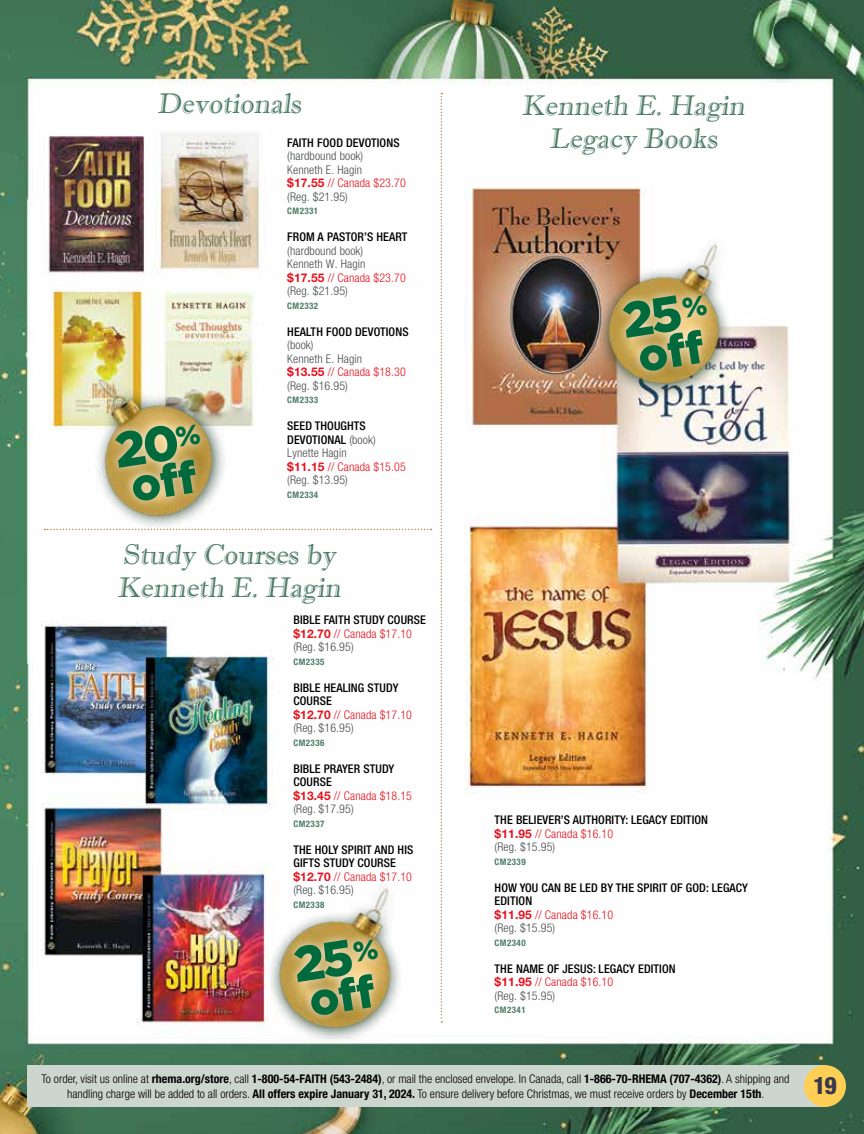
<style>
.page{position:relative;width:864px;height:1134px;background:#fff}
.page>*{position:absolute;margin:0;border:0;box-sizing:border-box;transform-origin:0 0}
.t1{font:28.5px/33px "Imprint MT Shadow";color:#4d7c67;text-align:center}
.t2{font:800 condensed 24px "Helvetica Neue";color:#39384f}
.t3{font:500 condensed 12px/13.5px "Helvetica Neue";letter-spacing:.01em;color:#000}
.t4{font:300 condensed 12px/15px "Helvetica Neue";color:#000;text-align:center}
.t5{font:300 condensed 12px/13.5px "Helvetica Neue";letter-spacing:.01em;color:#494b4d}
.t6{font:700 condensed 9px "Helvetica Neue";letter-spacing:.05em;color:#4d7c67}
.s1{font-weight:700;font-stretch:normal;color:#e7131f}
.s2{color:#e7131f}
.s3{font-weight:500;color:#000}
.s4{font-weight:300;color:#e7131f}
.s5{font-weight:300;color:#494b4d}
.s6{font-weight:700}
</style>
<div class="page">
<img style="left:0;top:0;width:864px;height:1134px">
<div style="left:27px;top:1065px;width:798px;height:42px;background:#cdd5cf"></div>
<div style="left:804px;top:1065px;width:42px;height:42px;background:#ffcf55;border-radius:50%"></div>
<svg style="left:441px;top:93px;width:1px;height:930px"></svg>
<svg style="left:265px;top:529px;width:167px;height:1px"></svg>
<img style="left:255px;top:868px;width:160px;height:190px">
<img style="left:583px;top:223px;width:161px;height:191px">
<img style="left:30px;top:347px;width:235px;height:218px">
<svg style="left:282px;top:924px;width:114px;height:104px"></svg>
<img style="left:611px;top:280px;width:114px;height:104px">
<svg style="left:104px;top:409px;width:115px;height:105px"></svg>
<h1 class="t1" style="left:157px;top:87px;width:150px">Devotionals</h1>
<p class="t3" style="left:287px;top:136px;width:114px">FAITH FOOD DEVOTIONS</p>
<p class="t5" style="left:287px;top:149px;width:120px">(hardbound book)<br>Kenneth E. Hagin<br><span class="s1">$17.55</span> <span class="s2">// Canada $23.70 </span>(Reg. $21.95)</p>
<p class="t6" style="left:287px;top:206px;width:33px">CM2331</p>
<p class="t3" style="left:287px;top:230px;width:122px">FROM A PASTOR’S HEART</p>
<p class="t5" style="left:287px;top:244px;width:120px">(hardbound book)<br>Kenneth W. Hagin<br><span class="s1">$17.55</span> <span class="s2">// Canada $23.70 </span>(Reg. $21.95)</p>
<p class="t6" style="left:287px;top:300px;width:33px">CM2332</p>
<p class="t3" style="left:287px;top:325px;width:123px">HEALTH FOOD DEVOTIONS</p>
<p class="t5" style="left:287px;top:338px;width:120px">(book)<br>Kenneth E. Hagin<br><span class="s1">$13.55</span> <span class="s2">// Canada $18.30 </span>(Reg. $16.95)</p>
<p class="t6" style="left:287px;top:395px;width:33px">CM2333</p>
<p class="t5" style="left:287px;top:419px;width:120px"><span class="s3">SEED THOUGHTS<br>DEVOTIONAL</span> (book)<br>Lynette Hagin<br><span class="s1">$11.15</span> <span class="s2">// Canada $15.05 </span>(Reg. $13.95)</p>
<p class="t6" style="left:287px;top:489px;width:33px">CM2334</p>
<h1 class="t1" style="left:117px;top:538px;width:229px;text-align:left">Study Courses by<br>Kenneth E. Hagin</h1>
<p class="t3" style="left:293px;top:613px;width:134px">BIBLE FAITH STUDY COURSE <span class="s1">$12.70</span> <span class="s4">// Canada $17.10 </span><span class="s5">(Reg. $16.95)</span></p>
<p class="t6" style="left:293px;top:656px;width:33px">CM2335</p>
<p class="t3" style="left:293px;top:680px;width:120px">BIBLE HEALING STUDY<br>COURSE<br><span class="s1">$12.70</span> <span class="s4">// Canada $17.10 </span><span class="s5">(Reg. $16.95)</span></p>
<p class="t6" style="left:293px;top:737px;width:33px">CM2336</p>
<p class="t3" style="left:293px;top:761px;width:120px">BIBLE PRAYER STUDY<br>COURSE<br><span class="s1">$13.45</span> <span class="s4">// Canada $18.15 </span><span class="s5">(Reg. $17.95)</span></p>
<p class="t6" style="left:293px;top:818px;width:33px">CM2337</p>
<p class="t3" style="left:293px;top:842px;width:121px">THE HOLY SPIRIT AND HIS<br>GIFTS STUDY COURSE <span class="s1">$12.70</span> <span class="s4">// Canada $17.10 </span><span class="s5">(Reg. $16.95)</span></p>
<p class="t6" style="left:293px;top:899px;width:33px">CM2338</p>
<h1 class="t1" style="left:522px;top:89px;width:229px">Kenneth E. Hagin<br>Legacy Books</h1>
<p class="t3" style="left:495px;top:813px;width:215px">THE BELIEVER’S AUTHORITY: LEGACY EDITION <span class="s1">$11.95</span> <span class="s4">// Canada $16.10<br></span><span class="s5">(Reg. $15.95)</span></p>
<p class="t6" style="left:495px;top:856px;width:33px">CM2339</p>
<p class="t3" style="left:495px;top:880px;width:255px">HOW YOU CAN BE LED BY THE SPIRIT OF GOD: LEGACY<br>EDITION<br><span class="s1">$11.95</span> <span class="s4">// Canada $16.10<br></span><span class="s5">(Reg. $15.95)</span></p>
<p class="t6" style="left:495px;top:937px;width:33px">CM2340</p>
<p class="t3" style="left:495px;top:961px;width:183px">THE NAME OF JESUS: LEGACY EDITION <span class="s1">$11.95</span> <span class="s4">// Canada $16.10<br></span><span class="s5">(Reg. $15.95)</span></p>
<p class="t6" style="left:495px;top:1004px;width:33px">CM2341</p>
<p class="t4" style="left:42px;top:1071px;width:750px">To order, visit us online at <span class="s6">rhema.org/store</span>, call <span class="s6">1-800-54-FAITH (543-2484)</span>, or mail the enclosed envelope. In Canada, call <span class="s6">1-866-70-RHEMA (707-4362)</span>. A shipping and handling charge will be added to all orders. <span class="s6">All offers expire January 31, 2024.</span> To ensure delivery before Christmas, we must receive orders by <span class="s6">December 15th</span>.</p>
<h2 class="t2" style="left:813px;top:1070px;width:25px">19</h2>
</div>
